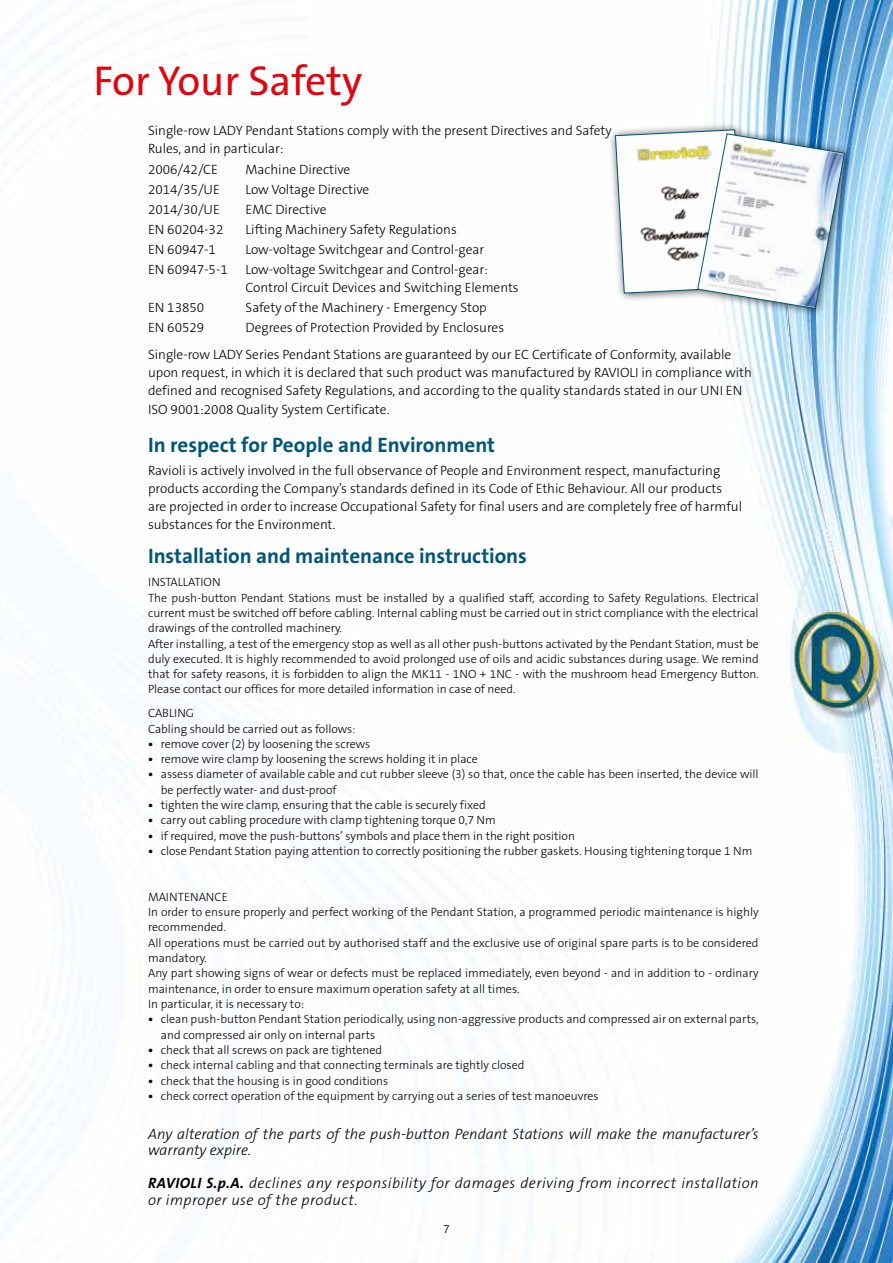
<style>
.page{position:relative;width:893px;height:1263px;background:#fff}
.page>*{position:absolute;margin:0;border:0;box-sizing:border-box;transform-origin:0 0}
.t1{font:42px "The Sans B W5 Plain";color:#db0812}
.t2{font:700 21px "The Sans B W7";letter-spacing:-.005em;color:#005478}
.t3{font:italic 300 15px/16.5px "The Sans B W3";letter-spacing:.015em;color:#000}
.t4{font:300 13.5px/18px "The Sans B W3";letter-spacing:-.005em;color:#000}
.t5{font:300 12px/15.3px "The Sans B W3";letter-spacing:-.005em;color:#000}
.s1{font-family:"The Sans B W7";font-weight:700}
</style>
<div class="page">
<img style="left:0;top:0;width:893px;height:1263px">
<div style="left:607px;top:122px;width:247px;height:196px;background:#000;opacity:.75"></div>
<svg style="left:615px;top:130px;width:230px;height:179px"></svg>
<h1 class="t1" style="left:94px;top:54px;width:270px">For Your Safety</h1>
<p class="t4" style="left:148px;top:122px;width:465px">Single-row LADY Pendant Stations comply with the present Directives and Safety<br>Rules, and in particular:</p>
<p class="t4" style="left:148px;top:160px;width:72px">2006/42/CE</p>
<p class="t4" style="left:246px;top:160px;width:106px">Machine Directive</p>
<p class="t4" style="left:148px;top:180px;width:74px">2014/35/UE</p>
<p class="t4" style="left:246px;top:180px;width:125px">Low Voltage Directive</p>
<p class="t4" style="left:148px;top:200px;width:74px">2014/30/UE</p>
<p class="t4" style="left:246px;top:200px;width:82px">EMC Directive</p>
<p class="t4" style="left:148px;top:220px;width:77px">EN 60204-32</p>
<p class="t4" style="left:246px;top:220px;width:213px">Lifting Machinery Safety Regulations</p>
<p class="t4" style="left:148px;top:241px;width:69px">EN 60947-1</p>
<p class="t4" style="left:246px;top:241px;width:240px">Low-voltage Switchgear and Control-gear</p>
<p class="t4" style="left:148px;top:261px;width:81px">EN 60947-5-1</p>
<p class="t4" style="left:246px;top:261px;width:275px">Low-voltage Switchgear and Control-gear:<br>Control Circuit Devices and Switching Elements</p>
<p class="t4" style="left:148px;top:299px;width:58px">EN 13850</p>
<p class="t4" style="left:246px;top:299px;width:243px">Safety of the Machinery - Emergency Stop</p>
<p class="t4" style="left:148px;top:319px;width:58px">EN 60529</p>
<p class="t4" style="left:148px;top:315px;width:585px;line-height:26.5px;text-indent:97px">Degrees of Protection Provided by Enclosures<br>Single-row LADY Series Pendant Stations are guaranteed by our EC Certificate of Conformity, available</p>
<p class="t4" style="left:148px;top:363px;width:605px">upon request, in which it is declared that such product was manufactured by RAVIOLI in compliance with defined and recognised Safety Regulations, and according to the quality standards stated in our UNI EN</p>
<p class="t4" style="left:148px;top:401px;width:243px">ISO 9001:2008 Quality System Certificate.</p>
<h2 class="t2" style="left:148px;top:432px;width:349px">In respect for People and Environment</h2>
<p class="t4" style="left:148px;top:461px;width:596px">Ravioli is actively involved in the full observance of People and Environment respect, manufacturing products according the Company’s standards defined in its Code of Ethic Behaviour. All our products are projected in order to increase Occupational Safety for final users and are completely free of harmful substances for the Environment.</p>
<h2 class="t2" style="left:148px;top:542px;width:380px">Installation and maintenance instructions</h2>
<p class="t5" style="left:148px;top:575px;width:612px">INSTALLATION<br>The push-button Pendant Stations must be installed by a qualified staff, according to Safety Regulations. Electrical current must be switched off before cabling. Internal cabling must be carried out in strict compliance with the electrical drawings of the controlled machinery.<br>After installing, a test of the emergency stop as well as all other push-buttons activated by the Pendant Station, must be duly executed. It is highly recommended to avoid prolonged use of oils and acidic substances during usage. We remind that for safety reasons, it is forbidden to align the MK11 - 1NO + 1NC - with the mushroom head Emergency Button.<br>Please contact our offices for more detailed information in case of need.</p>
<p class="t5" style="left:148px;top:706px;width:209px">CABLING<br>Cabling should be carried out as follows:</p>
<p class="t5" style="left:148px;top:736px;width:224px"><span class="s1">•</span> remove cover (2) by loosening the screws</p>
<p class="t5" style="left:148px;top:751px;width:331px"><span class="s1">•</span> remove wire clamp by loosening the screws holding it in place</p>
<p class="t5" style="left:161px;top:767px;width:599px;text-indent:-13px"><span class="s1">•</span> assess diameter of available cable and cut rubber sleeve (3) so that, once the cable has been inserted, the device will be perfectly water- and dust-proof</p>
<p class="t5" style="left:148px;top:797px;width:339px"><span class="s1">•</span> tighten the wire clamp, ensuring that the cable is securely fixed</p>
<p class="t5" style="left:148px;top:813px;width:349px"><span class="s1">•</span> carry out cabling procedure with clamp tightening torque 0,7 Nm</p>
<p class="t5" style="left:148px;top:828px;width:428px"><span class="s1">•</span> if required, move the push-buttons’ symbols and place them in the right position</p>
<p class="t5" style="left:148px;top:843px;width:606px"><span class="s1">•</span> close Pendant Station paying attention to correctly positioning the rubber gaskets. Housing tightening torque 1 Nm</p>
<p class="t5" style="left:148px;top:889px;width:612px">MAINTENANCE<br>In order to ensure properly and perfect working of the Pendant Station, a programmed periodic maintenance is highly recommended.<br>All operations must be carried out by authorised staff and the exclusive use of original spare parts is to be considered mandatory.<br>Any part showing signs of wear or defects must be replaced immediately, even beyond - and in addition to - ordinary maintenance, in order to ensure maximum operation safety at all times.<br>In particular, it is necessary to:</p>
<p class="t5" style="left:161px;top:1012px;width:599px;text-indent:-13px"><span class="s1">•</span> clean push-button Pendant Station periodically, using non-aggressive products and compressed air on external parts, and compressed air only on internal parts</p>
<p class="t5" style="left:148px;top:1042px;width:236px"><span class="s1">•</span> check that all screws on pack are tightened</p>
<p class="t5" style="left:148px;top:1057px;width:378px"><span class="s1">•</span> check internal cabling and that connecting terminals are tightly closed</p>
<p class="t5" style="left:148px;top:1073px;width:242px"><span class="s1">•</span> check that the housing is in good conditions</p>
<p class="t5" style="left:148px;top:1088px;width:452px"><span class="s1">•</span> check correct operation of the equipment by carrying out a series of test manoeuvres</p>
<p class="t3" style="left:148px;top:1126px;width:612px">Any alteration of the parts of the push-button Pendant Stations will make the manufacturer’s warranty expire.</p>
<p class="t3" style="left:148px;top:1175px;width:612px"><span class="s1">RAVIOLI S.p.A.</span> declines any responsibility for damages deriving from incorrect installation or improper use of the product.</p>
<p class="t5" style="left:443px;top:1222px;width:8px">7</p>
</div>
